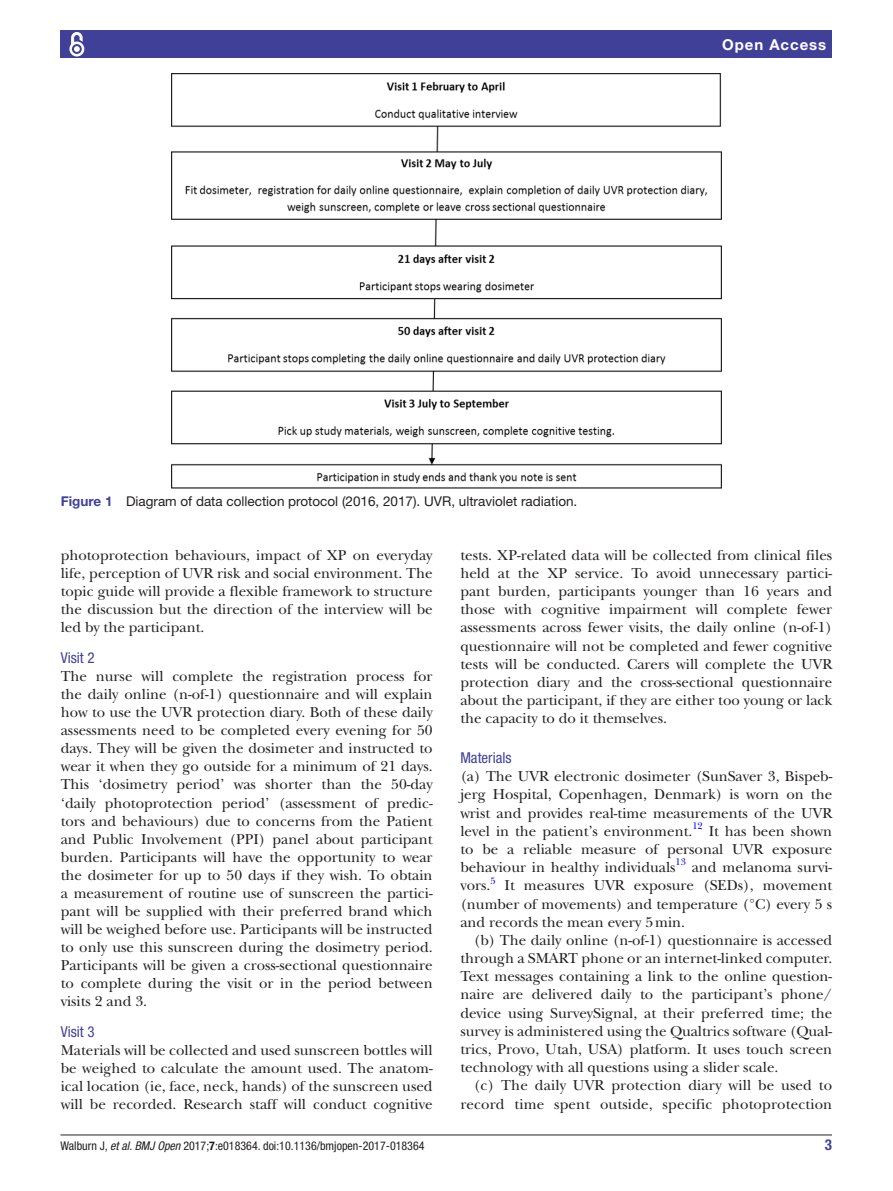
<style>
.page{position:relative;width:893px;height:1191px;background:#fff}
.page>*{position:absolute;margin:0;border:0;box-sizing:border-box;transform-origin:0 0}
.t1{font:15px/18px "New Baskerville";color:#231f20;text-align:justify}
.t2{font:condensed 15px "Helvetica Neue LT Std";color:#414099}
.t3{font:700 15px "Helvetica Neue LT Std";letter-spacing:.065em;color:#fff}
.t4{font:700 condensed 15px "Helvetica Neue LT Std";color:#414099}
.t5{font:13.5px "Helvetica Neue LT Std";color:#231f20}
.t6{font:condensed 12px "Helvetica Neue LT Std";color:#231f20}
.t7{font:9.9px "New Baskerville";color:#00f}
.s1{font-weight:700;color:#414099}
.s2{font-style:italic}
.s3{font-weight:700}
</style>
<div class="page">
<hr style="left:61px;top:1134px;width:771px;height:1px;background:#231f20">
<div style="left:61px;top:31px;width:771px;height:27px;background:#414099"></div>
<svg style="left:69px;top:32px;width:16px;height:25px"></svg>
<img style="left:171px;top:73px;width:551px;height:415px">
<p class="t3" style="left:722px;top:35px;width:106px">Open Access</p>
<p class="t5" style="left:61px;top:493px;width:518px"><span class="s1">Figure 1</span> Diagram of data collection protocol (2016, 2017). UVR, ultraviolet radiation.</p>
<p class="t1" style="left:61px;top:546px;width:373px">photoprotection behaviours, impact of XP on everyday life, perception of UVR risk and social environment. The topic guide will provide a flexible framework to structure the discussion but the direction of the interview will be led by the participant.</p>
<p class="t2" style="left:61px;top:649px;width:35px">Visit 2</p>
<p class="t1" style="left:61px;top:667px;width:373px">The nurse will complete the registration process for the daily online (n-of-1) questionnaire and will explain how to use the UVR protection diary. Both of these daily assessments need to be completed every evening for 50 days. They will be given the dosimeter and instructed to wear it when they go outside for a minimum of 21 days.<br>This ‘dosimetry period’ was shorter than the 50-day ‘daily photoprotection period’ (assessment of predic&shy;tors and behaviours) due to concerns from the Patient and Public Involvement (PPI) panel about participant burden. Participants will have the opportunity to wear the dosimeter for up to 50 days if they wish. To obtain a measurement of routine use of sunscreen the partici&shy;pant will be supplied with their preferred brand which will be weighed before use. Participants will be instructed to only use this sunscreen during the dosimetry period.<br>Participants will be given a cross-sectional questionnaire to complete during the visit or in the period between visits 2 and 3.</p>
<p class="t2" style="left:61px;top:1023px;width:35px">Visit 3</p>
<p class="t1" style="left:61px;top:1041px;width:373px">Materials will be collected and used sunscreen bottles will be weighed to calculate the amount used. The anatom&shy;ical location (ie, face, neck, hands) of the sunscreen used will be recorded. Research staff will conduct cognitive</p>
<p class="t1" style="left:460px;top:546px;width:373px">tests. XP-related data will be collected from clinical files held at the XP service. To avoid unnecessary partici&shy;pant burden, participants younger than 16 years and those with cognitive impairment will complete fewer assessments across fewer visits, the daily online (n-of-1) questionnaire will not be completed and fewer cognitive tests will be conducted. Carers will complete the UVR protection diary and the cross-sectional questionnaire about the participant, if they are either too young or lack the capacity to do it themselves.</p>
<p class="t2" style="left:460px;top:749px;width:53px">Materials</p>
<p class="t1" style="left:460px;top:767px;width:373px">(a) The UVR electronic dosimeter (SunSaver 3, Bispeb&shy;jerg Hospital, Copenhagen, Denmark) is worn on the wrist and provides real-time measurements of the UVR level in the patient’s environment.<sup>12</sup> It has been shown to be a reliable measure of personal UVR exposure behaviour in healthy individuals</p>
<p class="t7" style="left:676px;top:856px;width:12px">13</p>
<p class="t1" style="left:692px;top:858px;width:142px">and melanoma survi-</p>
<p class="t7" style="left:490px;top:874px;width:7px">5</p>
<p class="t1" style="left:460px;top:876px;width:373px;text-indent:44px">It measures UVR exposure (SEDs), movement (number of movements) and temperature (°C) every 5 s and records the mean every 5min.</p>
<p class="t1" style="left:460px;top:931px;width:373px;text-indent:14px">(b) The daily online (n-of-1) questionnaire is accessed through a SMART phone or an internet-linked computer.<br>Text messages containing a link to the online question&shy;naire are delivered daily to the participant’s phone/ device using SurveySignal, at their preferred time; the survey is administered using the Qualtrics software (Qual&shy;trics, Provo, Utah, USA) platform. It uses touch screen technology with all questions using a slider scale.</p>
<p class="t1" style="left:460px;top:1076px;width:373px;text-align:right">(c) The daily UVR protection diary will be used to record time spent outside, specific photoprotection</p>
<p class="t1" style="left:460px;top:876px;width:31px">vors.</p>
<p class="t6" style="left:61px;top:1138px;width:366px">Walburn J, <span class="s2">et al</span>. <span class="s2">BMJ Open</span> 2017;<span class="s3">7</span>:e018364. doi:10.1136/bmjopen-2017-018364</p>
<p class="t4" style="left:825px;top:1135px;width:9px">3</p>
</div>
